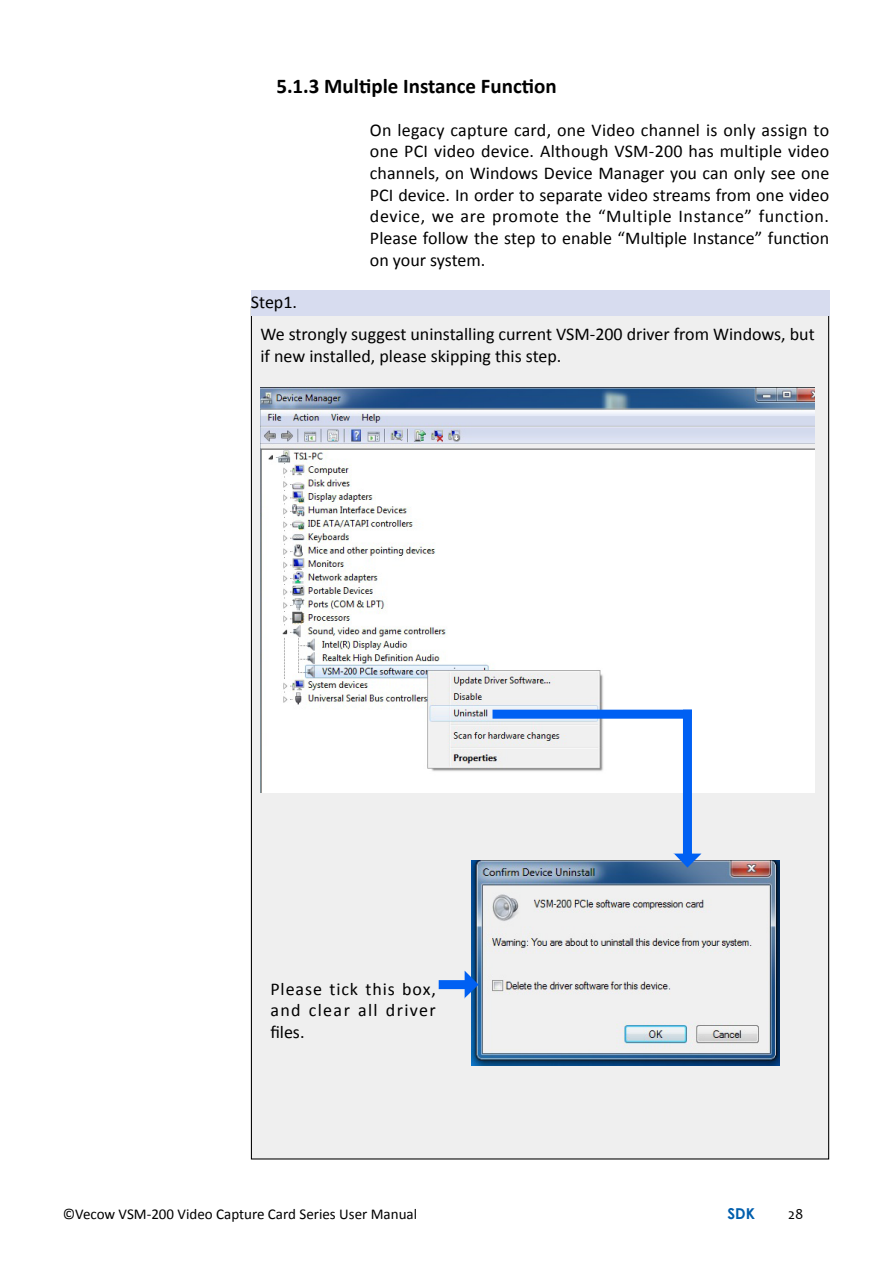
<style>
.page{position:relative;width:893px;height:1263px;background:#fff}
.page>*{position:absolute;margin:0;border:0;box-sizing:border-box;transform-origin:0 0}
.t1{font:700 21px "Calibri";color:#000}
.t2{font:18px/21.6px "Calibri";color:#000;text-align:justify}
.t3{font:15px "Calibri";color:#000}
.t4{font:700 15px "Century Gothic";color:#005ead}
.t5{font:15px "Candara";color:#000}
</style>
<div class="page">
<div style="left:251px;top:307px;width:578px;height:852px;background:#efefef"></div>
<div style="left:251px;top:290px;width:578px;height:25px;background:#d7dcef"></div>
<img style="left:260px;top:388px;width:554px;height:404px">
<div style="left:492px;top:710px;width:200px;height:9px;background:#0060f3"></div>
<div style="left:683px;top:710px;width:9px;height:146px;background:#0060f3"></div>
<img style="left:471px;top:860px;width:308px;height:205px">
<div style="left:439px;top:980px;width:28px;height:9px;background:#0060f3"></div>
<svg style="left:464px;top:971px;width:15px;height:28px"></svg>
<svg style="left:673px;top:853px;width:28px;height:14px"></svg>
<p class="t1" style="left:276px;top:73px;width:282px">5.1.3 Multiple Instance Function</p>
<p class="t2" style="left:370px;top:119px;width:461px">On legacy capture card, one Video channel is only assign to one PCI video device. Although VSM-200 has multiple video channels, on Windows Device Manager you can only see one PCI device. In order to separate video streams from one video device, we are promote the “Multiple Instance” function.<br>Please follow the step to enable “Multiple Instance” function on your system.</p>
<p class="t2" style="left:251px;top:292px;width:48px">Step1.</p>
<p class="t2" style="left:260px;top:324px;width:556px">We strongly suggest uninstalling current VSM-200 driver from Windows, but if new installed, please skipping this step.</p>
<p class="t2" style="left:270px;top:978px;width:167px">Please tick this box, and clear all driver files.</p>
<p class="t3" style="left:63px;top:1204px;width:356px">©Vecow VSM-200 Video Capture Card Series User Manual</p>
<p class="t4" style="left:727px;top:1202px;width:29px">SDK</p>
<p class="t5" style="left:788px;top:1204px;width:17px">28</p>
</div>
